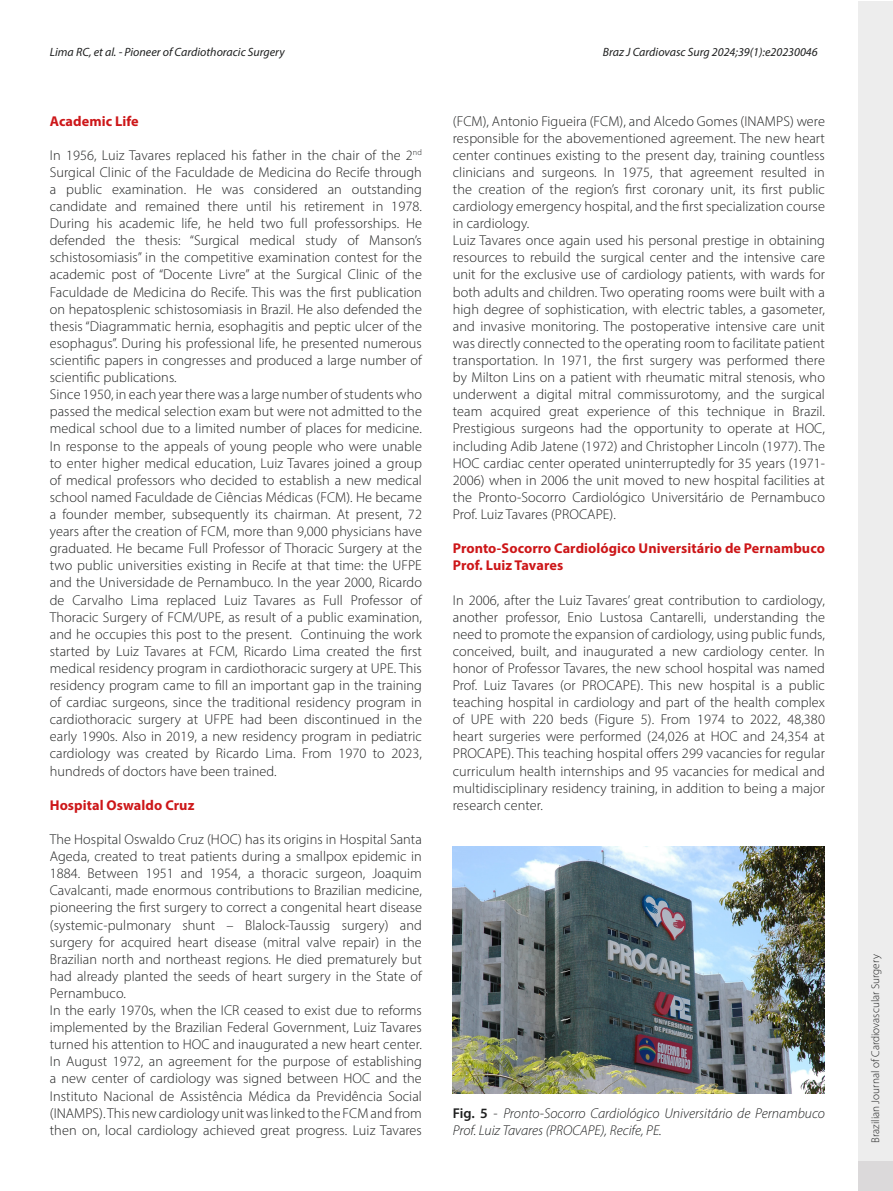
<style>
.page{position:relative;width:893px;height:1191px;background:#fff}
.page>*{position:absolute;margin:0;border:0;box-sizing:border-box;transform-origin:0 0}
.t1{font:300 14.25px/17.1px "Myriad Pro";letter-spacing:.005em;color:#1f2020}
.t2{font:700 14.25px/17.1px "Myriad Pro";letter-spacing:.005em;color:#cd1719}
.t3{font:italic 300 14.25px/17.1px "Myriad Pro";color:#1f2020}
.t4{font:italic 12px "Myriad Pro";color:#1f2020}
.t5{font:300 11.25px "Myriad Pro";color:#1f2020}
.s1{font-weight:600;font-style:normal}
.s2{font-style:normal}
</style>
<div class="page">
<div style="left:858px;top:1px;width:35px;height:1189px;background:#ededed"></div>
<div style="left:858px;top:1161px;width:35px;height:30px;background:#dbd9da"></div>
<img style="left:453px;top:846px;width:372px;height:248px">
<p class="t4" style="left:50px;top:44px;width:236px">Lima RC, et al. - Pioneer of Cardiothoracic Surgery</p>
<p class="t4" style="left:603px;top:44px;width:216px">Braz J Cardiovasc Surg 2024;39(1):e20230046</p>
<p class="t2" style="left:50px;top:112px;width:90px">Academic Life</p>
<p class="t1" style="left:50px;top:146px;width:374px">In 1956, Luiz Tavares replaced his father in the chair of the 2<sup>nd </sup>Surgical Clinic of the Faculdade de Medicina do Recife through a public examination. He was considered an outstanding candidate and remained there until his retirement in 1978.<br>During his academic life, he held two full professorships. He defended the thesis: “Surgical medical study of Manson’s schistosomiasis” in the competitive examination contest for the academic post of “Docente Livre” at the Surgical Clinic of the Faculdade de Medicina do Recife. This was the first publication on hepatosplenic schistosomiasis in Brazil. He also defended the thesis “Diagrammatic hernia, esophagitis and peptic ulcer of the esophagus”. During his professional life, he presented numerous scientific papers in congresses and produced a large number of scientific publications.<br>Since 1950, in each year there was a large number of students who passed the medical selection exam but were not admitted to the medical school due to a limited number of places for medicine.<br>In response to the appeals of young people who were unable to enter higher medical education, Luiz Tavares joined a group of medical professors who decided to establish a new medical school named Faculdade de Ciências Médicas (FCM). He became a founder member, subsequently its chairman. At present, 72 years after the creation of FCM, more than 9,000 physicians have graduated. He became Full Professor of Thoracic Surgery at the two public universities existing in Recife at that time: the UFPE and the Universidade de Pernambuco. In the year 2000, Ricardo de Carvalho Lima replaced Luiz Tavares as Full Professor of Thoracic Surgery of FCM/UPE, as result of a public examination, and he occupies this post to the present. Continuing the work started by Luiz Tavares at FCM, Ricardo Lima created the first medical residency program in cardiothoracic surgery at UPE. This residency program came to fill an important gap in the training of cardiac surgeons, since the traditional residency program in cardiothoracic surgery at UFPE had been discontinued in the early 1990s. Also in 2019, a new residency program in pediatric cardiology was created by Ricardo Lima. From 1970 to 2023, hundreds of doctors have been trained.</p>
<p class="t2" style="left:50px;top:796px;width:146px">Hospital Oswaldo Cruz</p>
<p class="t1" style="left:50px;top:830px;width:374px">The Hospital Oswaldo Cruz (HOC) has its origins in Hospital Santa Ageda, created to treat patients during a smallpox epidemic in 1884. Between 1951 and 1954, a thoracic surgeon, Joaquim Cavalcanti, made enormous contributions to Brazilian medicine, pioneering the first surgery to correct a congenital heart disease (systemic-pulmonary shunt – Blalock-Taussig surgery) and surgery for acquired heart disease (mitral valve repair) in the Brazilian north and northeast regions. He died prematurely but had already planted the seeds of heart surgery in the State of Pernambuco.<br>In the early 1970s, when the ICR ceased to exist due to reforms implemented by the Brazilian Federal Government, Luiz Tavares turned his attention to HOC and inaugurated a new heart center.<br>In August 1972, an agreement for the purpose of establishing a new center of cardiology was signed between HOC and the Instituto Nacional de Assistência Médica da Previdência Social (INAMPS). This new cardiology unit was linked to the FCM and from then on, local cardiology achieved great progress. Luiz Tavares</p>
<p class="t1" style="left:453px;top:112px;width:374px">(FCM), Antonio Figueira (FCM), and Alcedo Gomes (INAMPS) were responsible for the abovementioned agreement. The new heart center continues existing to the present day, training countless clinicians and surgeons. In 1975, that agreement resulted in the creation of the region’s first coronary unit, its first public cardiology emergency hospital, and the first specialization course in cardiology.<br>Luiz Tavares once again used his personal prestige in obtaining resources to rebuild the surgical center and the intensive care unit for the exclusive use of cardiology patients, with wards for both adults and children. Two operating rooms were built with a high degree of sophistication, with electric tables, a gasometer, and invasive monitoring. The postoperative intensive care unit was directly connected to the operating room to facilitate patient transportation. In 1971, the first surgery was performed there by Milton Lins on a patient with rheumatic mitral stenosis, who underwent a digital mitral commissurotomy, and the surgical team acquired great experience of this technique in Brazil.<br>Prestigious surgeons had the opportunity to operate at HOC, including Adib Jatene (1972) and Christopher Lincoln (1977). The HOC cardiac center operated uninterruptedly for 35 years (1971- 2006) when in 2006 the unit moved to new hospital facilities at the Pronto-Socorro Cardiológico Universitário de Pernambuco Prof. Luiz Tavares (PROCAPE).</p>
<p class="t2" style="left:453px;top:539px;width:374px">Pronto-Socorro Cardiológico Universitário de Pernambuco<br>Prof. Luiz Tavares</p>
<p class="t1" style="left:453px;top:591px;width:374px;text-align:justify">In 2006, after the Luiz Tavares’ great contribution to cardiology, another professor, Enio Lustosa Cantarelli, understanding the need to promote the expansion of cardiology, using public funds, conceived, built, and inaugurated a new cardiology center. In honor of Professor Tavares, the new school hospital was named Prof. Luiz Tavares (or PROCAPE). This new hospital is a public teaching hospital in cardiology and part of the health complex of UPE with 220 beds (Figure 5). From 1974 to 2022, 48,380 heart surgeries were performed (24,026 at HOC and 24,354 at PROCAPE). This teaching hospital offers 299 vacancies for regular curriculum health internships and 95 vacancies for medical and multidisciplinary residency training, in addition to being a major research center.</p>
<p class="t3" style="left:453px;top:1104px;width:374px"><span class="s1">Fig. 5</span> <span class="s2">-</span> Pronto-Socorro Cardiológico Universitário de Pernambuco<br>Prof. Luiz Tavares (PROCAPE), Recife, PE.</p>
<p class="t5" style="left:869px;top:1142px;width:190px;rotate:-90deg">Brazilian Journal of Cardiovascular Surgery</p>
</div>
